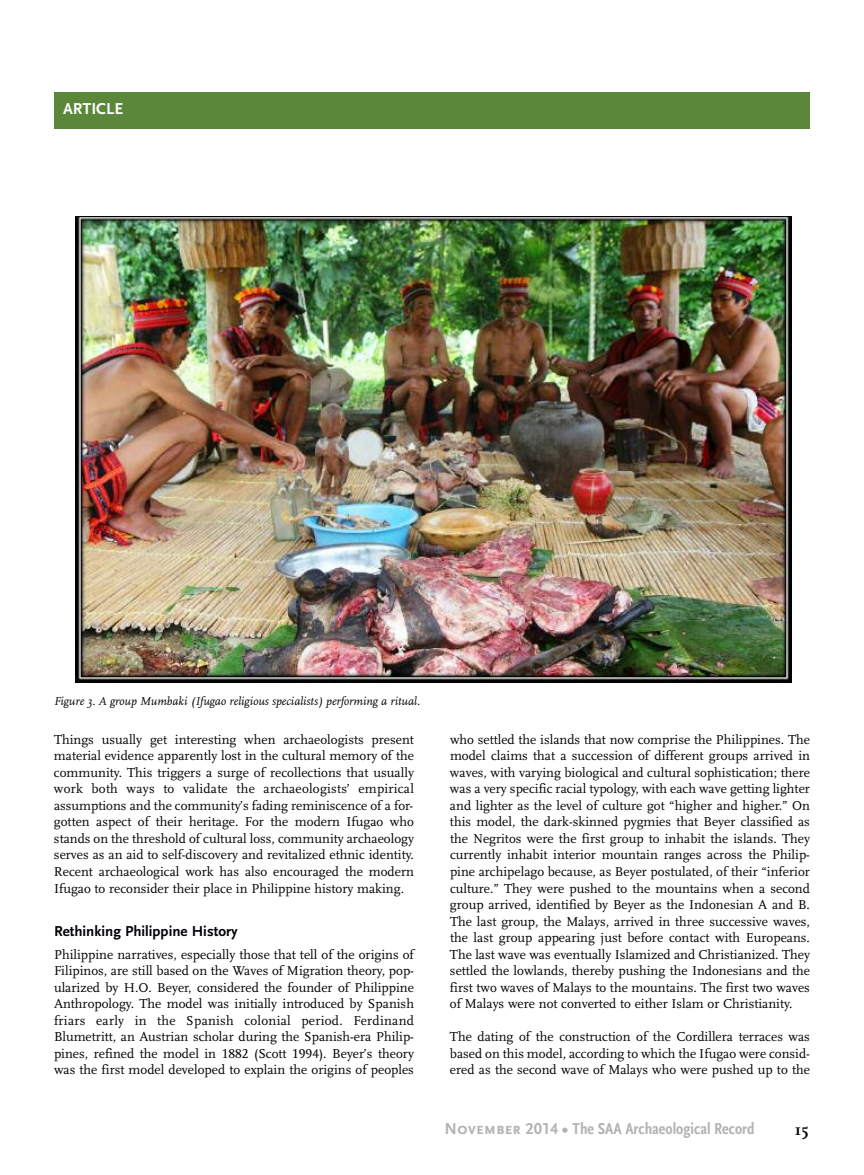
<style>
.page{position:relative;width:864px;height:1175px;background:#fff}
.page>*{position:absolute;margin:0;border:0;box-sizing:border-box;transform-origin:0 0}
.t1{font:16.5px "Scala Sans Bold Con";color:#b3b3b4}
.t2{font:700 16.5px "Scala Sans Caps";color:#fff}
.t3{font:700 16.5px "Scala";color:#000006}
.t4{font:700 15px "Scala Sans";color:#000006}
.t5{font:13.5px/16.5px "Scala LF";color:#000006;text-align:justify}
.t6{font:italic 12px "Scala";color:#000006}
.s1{font-family:"Scala Sans Caps";font-weight:700}
</style>
<div class="page">
<div style="left:54px;top:92px;width:756px;height:36px;background:#5a873a"></div>
<img style="left:75px;top:216px;width:716px;height:466px">
<p class="t2" style="left:63px;top:98px;width:62px">ARTICLE</p>
<p class="t6" style="left:54px;top:696px;width:368px">Figure 3. A group Mumbaki (Ifugao religious specialists) performing a ritual.</p>
<p class="t5" style="left:54px;top:732px;width:362px">Things usually get interesting when archaeologists present material evidence apparently lost in the cultural memory of the community. This triggers a surge of recollections that usually work both ways to validate the archaeologists’ empirical assumptions and the community’s fading reminiscence of a for&shy;gotten aspect of their heritage. For the modern Ifugao who stands on the threshold of cultural loss, community archaeology serves as an aid to self-discovery and revitalized ethnic identity.<br>Recent archaeological work has also encouraged the modern Ifugao to reconsider their place in Philippine history making.</p>
<p class="t4" style="left:54px;top:922px;width:185px">Rethinking Philippine History</p>
<p class="t5" style="left:54px;top:947px;width:362px">Philippine narratives, especially those that tell of the origins of Filipinos, are still based on the Waves of Migration theory, pop&shy;ularized by H.O. Beyer, considered the founder of Philippine Anthropology. The model was initially introduced by Spanish friars early in the Spanish colonial period. Ferdinand Blumetritt, an Austrian scholar during the Spanish-era Philip&shy;pines, refined the model in 1882 (Scott 1994). Beyer’s theory was the first model developed to explain the origins of peoples</p>
<p class="t5" style="left:450px;top:732px;width:362px">who settled the islands that now comprise the Philippines. The model claims that a succession of different groups arrived in waves, with varying biological and cultural sophistication; there was a very specific racial typology, with each wave getting lighter and lighter as the level of culture got “higher and higher.” On this model, the dark-skinned pygmies that Beyer classified as the Negritos were the first group to inhabit the islands. They currently inhabit interior mountain ranges across the Philip&shy;pine archipelago because, as Beyer postulated, of their “inferior culture.” They were pushed to the mountains when a second group arrived, identified by Beyer as the Indonesian A and B.<br>The last group, the Malays, arrived in three successive waves, the last group appearing just before contact with Europeans.<br>The last wave was eventually Islamized and Christianized. They settled the lowlands, thereby pushing the Indonesians and the first two waves of Malays to the mountains. The first two waves of Malays were not converted to either Islam or Christianity.</p>
<p class="t5" style="left:450px;top:1029px;width:362px">The dating of the construction of the Cordillera terraces was based on this model, according to which the Ifugao were consid&shy;ered as the second wave of Malays who were pushed up to the</p>
<p class="t1" style="left:445px;top:1118px;width:311px"><span class="s1">November 2014 •</span> The SAA Archaeological Record</p>
<p class="t3" style="left:795px;top:1122px;width:15px">15</p>
</div>
